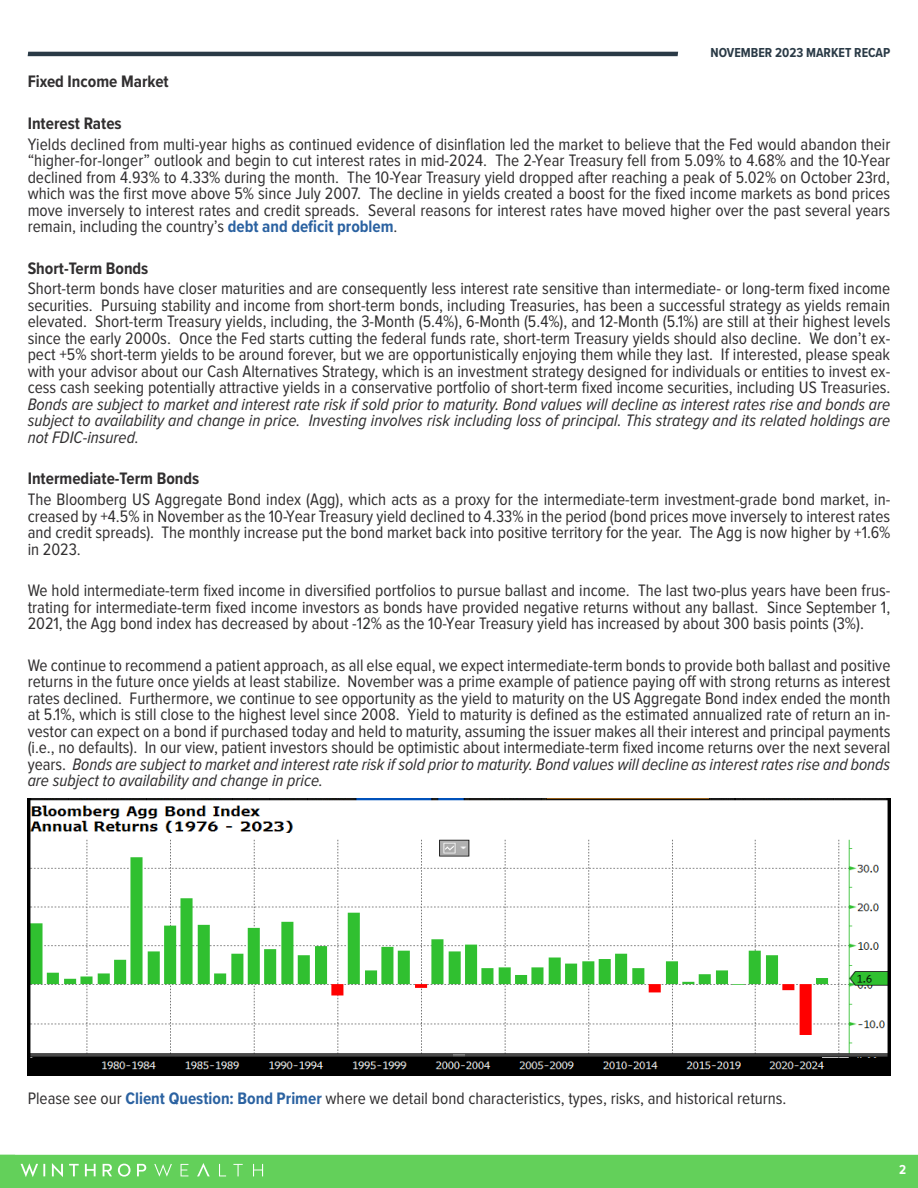
<style>
.page{position:relative;width:918px;height:1188px;background:#fff}
.page>*{position:absolute;margin:0;border:0;box-sizing:border-box;transform-origin:0 0}
.mn_Plain_text{font:17.25px/16.5px "Proxima Nova Cond";color:#312f30;text-align:justify}
.mn_Plain_text-2{font:700 17.25px "Proxima Nova Cond";color:#312f30}
.t1{font:700 13.5px "Proxima Nova Cond";color:#2a3a46}
.t2{font:700 13.5px "Proxima Nova Cond";color:#fff}
.s1{font-weight:700;color:#2b62a1}
.s2{font-style:italic}
</style>
<div class="page">
<div style="left:0;top:1155px;width:918px;height:33px;background:#63d05a"></div>
<hr style="left:28px;top:52px;width:650px;height:4px;background:#2a3a46">
<img style="left:28px;top:799px;width:862px;height:277px">
<p class="t1" style="left:711px;top:43px;width:181px">NOVEMBER 2023 MARKET RECAP</p>
<p class="mn_Plain_text-2" style="left:28px;top:69px;width:143px">Fixed Income Market</p>
<p class="mn_Plain_text-2" style="left:28px;top:111px;width:96px">Interest Rates</p>
<p class="mn_Plain_text" style="left:28px;top:136px;width:864px">Yields declined from multi-year highs as continued evidence of disinflation led the market to believe that the Fed would abandon their “higher-for-longer” outlook and begin to cut interest rates in mid-2024. The 2-Year Treasury fell from 5.09% to 4.68% and the 10-Year declined from 4.93% to 4.33% during the month. The 10-Year Treasury yield dropped after reaching a peak of 5.02% on October 23rd, which was the first move above 5% since July 2007. The decline in yields created a boost for the fixed income markets as bond prices move inversely to interest rates and credit spreads. Several reasons for interest rates have moved higher over the past several years remain, including the country’s <span class="s1">debt and deficit problem</span>.</p>
<p class="mn_Plain_text-2" style="left:28px;top:255px;width:122px">Short-Term Bonds</p>
<p class="mn_Plain_text" style="left:28px;top:281px;width:864px">Short-term bonds have closer maturities and are consequently less interest rate sensitive than intermediate- or long-term fixed income securities. Pursuing stability and income from short-term bonds, including Treasuries, has been a successful strategy as yields remain elevated. Short-term Treasury yields, including, the 3-Month (5.4%), 6-Month (5.4%), and 12-Month (5.1%) are still at their highest levels since the early 2000s. Once the Fed starts cutting the federal funds rate, short-term Treasury yields should also decline. We don’t ex&shy;pect +5% short-term yields to be around forever, but we are opportunistically enjoying them while they last. If interested, please speak with your advisor about our Cash Alternatives Strategy, which is an investment strategy designed for individuals or entities to invest ex&shy;cess cash seeking potentially attractive yields in a conservative portfolio of short-term fixed income securities, including US Treasuries.<br><span class="s2">Bonds are subject to market and interest rate risk if sold prior to maturity. Bond values will decline as interest rates rise and bonds are subject to availability and change in price. Investing involves risk including loss of principal. This strategy and its related holdings are not FDIC-insured.</span></p>
<p class="mn_Plain_text-2" style="left:28px;top:466px;width:173px">Intermediate-Term Bonds</p>
<p class="mn_Plain_text" style="left:28px;top:492px;width:864px">The Bloomberg US Aggregate Bond index (Agg), which acts as a proxy for the intermediate-term investment-grade bond market, in&shy;creased by +4.5% in November as the 10-Year Treasury yield declined to 4.33% in the period (bond prices move inversely to interest rates and credit spreads). The monthly increase put the bond market back into positive territory for the year. The Agg is now higher by +1.6% in 2023.</p>
<p class="mn_Plain_text" style="left:28px;top:583px;width:864px">We hold intermediate-term fixed income in diversified portfolios to pursue ballast and income. The last two-plus years have been frus&shy;trating for intermediate-term fixed income investors as bonds have provided negative returns without any ballast. Since September 1, 2021, the Agg bond index has decreased by about -12% as the 10-Year Treasury yield has increased by about 300 basis points (3%).</p>
<p class="mn_Plain_text" style="left:28px;top:657px;width:864px">We continue to recommend a patient approach, as all else equal, we expect intermediate-term bonds to provide both ballast and positive returns in the future once yields at least stabilize. November was a prime example of patience paying off with strong returns as interest rates declined. Furthermore, we continue to see opportunity as the yield to maturity on the US Aggregate Bond index ended the month at 5.1%, which is still close to the highest level since 2008. Yield to maturity is defined as the estimated annualized rate of return an in&shy;vestor can expect on a bond if purchased today and held to maturity, assuming the issuer makes all their interest and principal payments (i.e., no defaults). In our view, patient investors should be optimistic about intermediate-term fixed income returns over the next several years. <span class="s2">Bonds are subject to market and interest rate risk if sold prior to maturity. Bond values will decline as interest rates rise and bonds are subject to availability and change in price.</span></p>
<p class="mn_Plain_text" style="left:28px;top:1091px;width:760px">Please see our <span class="s1">Client Question: Bond Primer</span> where we detail bond characteristics, types, risks, and historical returns.</p>
<p class="t2" style="left:899px;top:1159px;width:9px">2</p>
</div>
